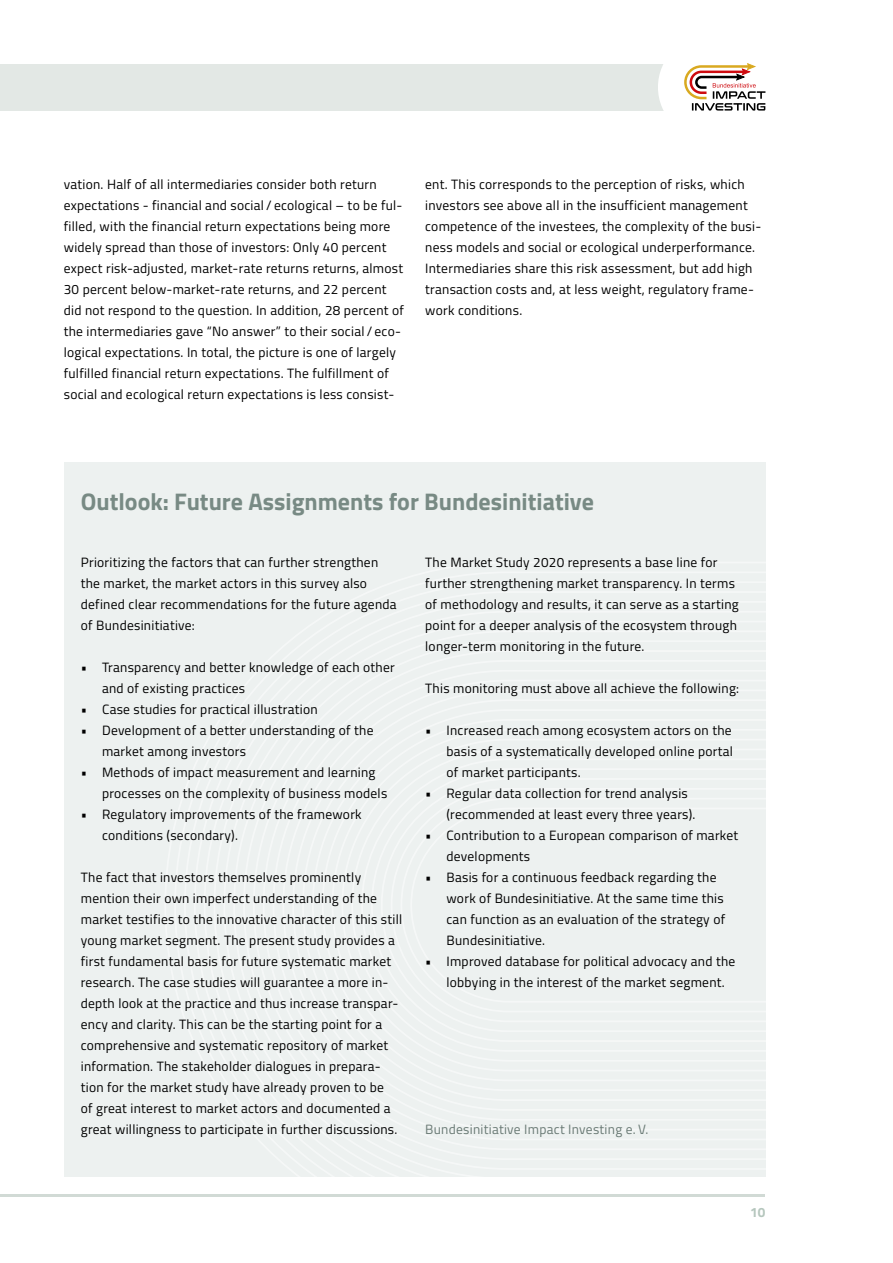
<style>
.page{position:relative;width:893px;height:1263px;background:#fff}
.page>*{position:absolute;margin:0;border:0;box-sizing:border-box;transform-origin:0 0}
.t1{font:700 24px "Titillium Web";color:#788a84}
.t2{font:13.5px/21px "Titillium Web";letter-spacing:.02em;color:#000}
.t3{font:13.5px "Titillium Web";letter-spacing:.02em;color:#6a7a75}
.t4{font:700 13.5px "Titillium Web";color:#b5c6bd}
</style>
<div class="page">
<div style="left:0;top:64px;width:710px;height:47px;background:#e3e8e5"></div>
<hr style="left:0;top:1194px;width:765px;height:3px;background:#d1dad5">
<div style="left:658px;top:35px;width:103px;height:104px;background:#fff;border-radius:50%"></div>
<svg style="left:684px;top:63px;width:81px;height:48px"></svg>
<div style="left:64px;top:462px;width:701px;height:714px;background:#edf1f0"></div>
<p class="t2" style="left:64px;top:173px;width:342px">vation. Half of all intermediaries consider both return expectations - financial and social / ecological – to be ful&shy;filled, with the financial return expectations being more widely spread than those of investors: Only 40 percent expect risk-adjusted, market-rate returns returns, almost 30 percent below-market-rate returns, and 22 percent did not respond to the question. In addition, 28 percent of the intermediaries gave “No answer” to their social / eco&shy;logical expectations. In total, the picture is one of largely fulfilled financial return expectations. The fulfillment of social and ecological return expectations is less consist-</p>
<p class="t2" style="left:425px;top:173px;width:337px">ent. This corresponds to the perception of risks, which investors see above all in the insufficient management competence of the investees, the complexity of the busi&shy;ness models and social or ecological underperformance.<br>Intermediaries share this risk assessment, but add high transaction costs and, at less weight, regulatory frame&shy;work conditions.</p>
<h1 class="t1" style="left:81px;top:483px;width:515px">Outlook: Future Assignments for Bundesinitiative</h1>
<p class="t2" style="left:81px;top:551px;width:317px">Prioritizing the factors that can further strengthen the market, the market actors in this survey also defined clear recommendations for the future agenda of Bundesinitiative:</p>
<p class="t2" style="left:102px;top:656px;width:294px;text-indent:-21px">• Transparency and better knowledge of each other and of existing practices</p>
<p class="t2" style="left:81px;top:698px;width:238px">• Case studies for practical illustration</p>
<p class="t2" style="left:102px;top:719px;width:273px;text-indent:-21px">• Development of a better understanding of the market among investors</p>
<p class="t2" style="left:102px;top:761px;width:287px;text-indent:-21px">• Methods of impact measurement and learning processes on the complexity of business models</p>
<p class="t2" style="left:102px;top:803px;width:261px;text-indent:-21px">• Regulatory improvements of the framework conditions (secondary).</p>
<p class="t2" style="left:81px;top:866px;width:323px">The fact that investors themselves prominently mention their own imperfect understanding of the market testifies to the innovative character of this still young market segment. The present study provides a first fundamental basis for future systematic market research. The case studies will guarantee a more in&shy;depth look at the practice and thus increase transpar&shy;ency and clarity. This can be the starting point for a comprehensive and systematic repository of market information. The stakeholder dialogues in prepara&shy;tion for the market study have already proven to be<br>of great interest to market actors and documented a great willingness to participate in further discussions.</p>
<p class="t2" style="left:425px;top:551px;width:315px">The Market Study 2020 represents a base line for further strengthening market transparency. In terms of methodology and results, it can serve as a starting point for a deeper analysis of the ecosystem through longer-term monitoring in the future.</p>
<p class="t2" style="left:425px;top:677px;width:315px">This monitoring must above all achieve the following:</p>
<p class="t2" style="left:446px;top:719px;width:288px;text-align:justify;text-indent:-21px">• Increased reach among ecosystem actors on the basis of a systematically developed online portal of market participants.</p>
<p class="t2" style="left:446px;top:782px;width:250px;text-indent:-21px">• Regular data collection for trend analysis (recommended at least every three years).</p>
<p class="t2" style="left:446px;top:824px;width:293px;text-indent:-21px">• Contribution to a European comparison of market developments</p>
<p class="t2" style="left:446px;top:866px;width:280px;text-indent:-21px">• Basis for a continuous feedback regarding the work of Bundesinitiative. At the same time this can function as an evaluation of the strategy of Bundesinitiative.</p>
<p class="t2" style="left:446px;top:950px;width:290px;text-indent:-21px">• Improved database for political advocacy and the lobbying in the interest of the market segment.</p>
<p class="t3" style="left:425px;top:1120px;width:225px">Bundesinitiative Impact Investing e. V.</p>
<p class="t4" style="left:750px;top:1202px;width:17px">10</p>
</div>
